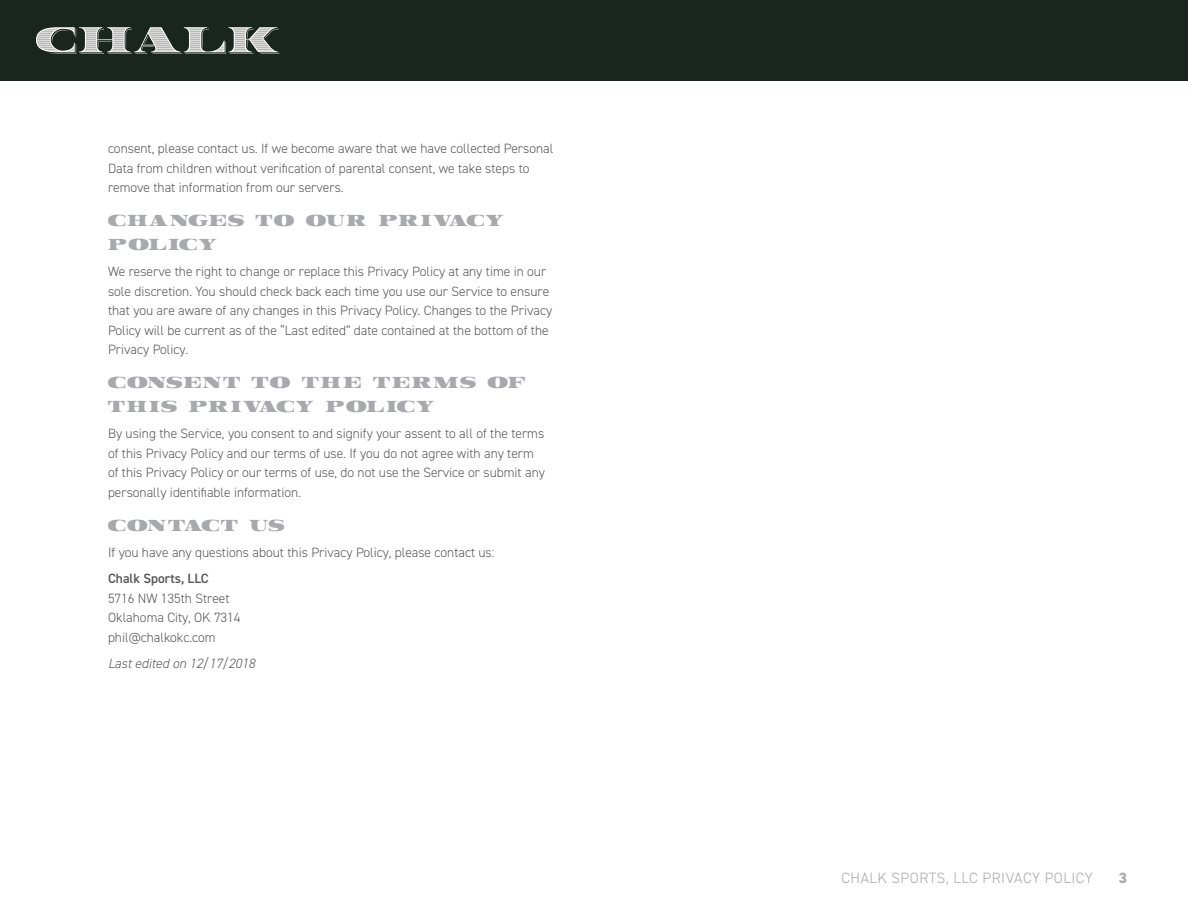
<style>
.page{position:relative;width:1188px;height:918px;background:#fff}
.page>*{position:absolute;margin:0;border:0;box-sizing:border-box;transform-origin:0 0}
.subhead{font:24px/24px "LHF Bank Note";letter-spacing:.035em;color:#a8a9ad}
.subhead-2{font:24px "LHF Bank Note";letter-spacing:-.005em;color:#a8a9ad}
.t1{font:300 15px "DIN2014";letter-spacing:.035em;color:#a8a9ad}
.t2{font:800 15px "DIN2014";color:#a8a9ad}
.copy{font:300 13.5px/19.5px "DIN2014";color:#57585a}
.copy-2{font:italic 300 13.5px "DIN2014";color:#57585a}
.s1{font-weight:600}
</style>
<div class="page">
<div style="left:0;top:0;width:1188px;height:81px;background:#1b251f"></div>
<svg style="left:36px;top:27px;width:244px;height:27px"></svg>
<p class="copy" style="left:108px;top:139px;width:447px">consent, please contact us. If we become aware that we have collected Personal<br>Data from children without verification of parental consent, we take steps to remove that information from our servers.</p>
<p class="subhead" style="left:108px;top:208px;width:398px">Changes to Our Privacy<br>Policy</p>
<p class="copy" style="left:108px;top:262px;width:446px">We reserve the right to change or replace this Privacy Policy at any time in our sole discretion. You should check back each time you use our Service to ensure that you are aware of any changes in this Privacy Policy. Changes to the Privacy Policy will be current as of the “Last edited” date contained at the bottom of the Privacy Policy.</p>
<p class="subhead" style="left:108px;top:371px;width:420px">Consent to the Terms of<br>This Privacy Policy</p>
<p class="copy" style="left:108px;top:424px;width:438px">By using the Service, you consent to and signify your assent to all of the terms of this Privacy Policy and our terms of use. If you do not agree with any term of this Privacy Policy or our terms of use, do not use the Service or submit any personally identifiable information.</p>
<p class="subhead-2" style="left:108px;top:514px;width:179px">Contact Us</p>
<p class="copy" style="left:108px;top:543px;width:388px">If you have any questions about this Privacy Policy, please contact us:</p>
<p class="copy" style="left:108px;top:569px;width:134px"><span class="s1">Chalk Sports, LLC<br></span>5716 NW 135th Street<br>Oklahoma City, OK 7314 phil@chalkokc.com</p>
<p class="copy-2" style="left:108px;top:655px;width:149px">Last edited on 12/17/2018</p>
<p class="t1" style="left:841px;top:869px;width:253px">CHALK SPORTS, LLC PRIVACY POLICY</p>
<p class="t2" style="left:1119px;top:868px;width:10px">3</p>
</div>
